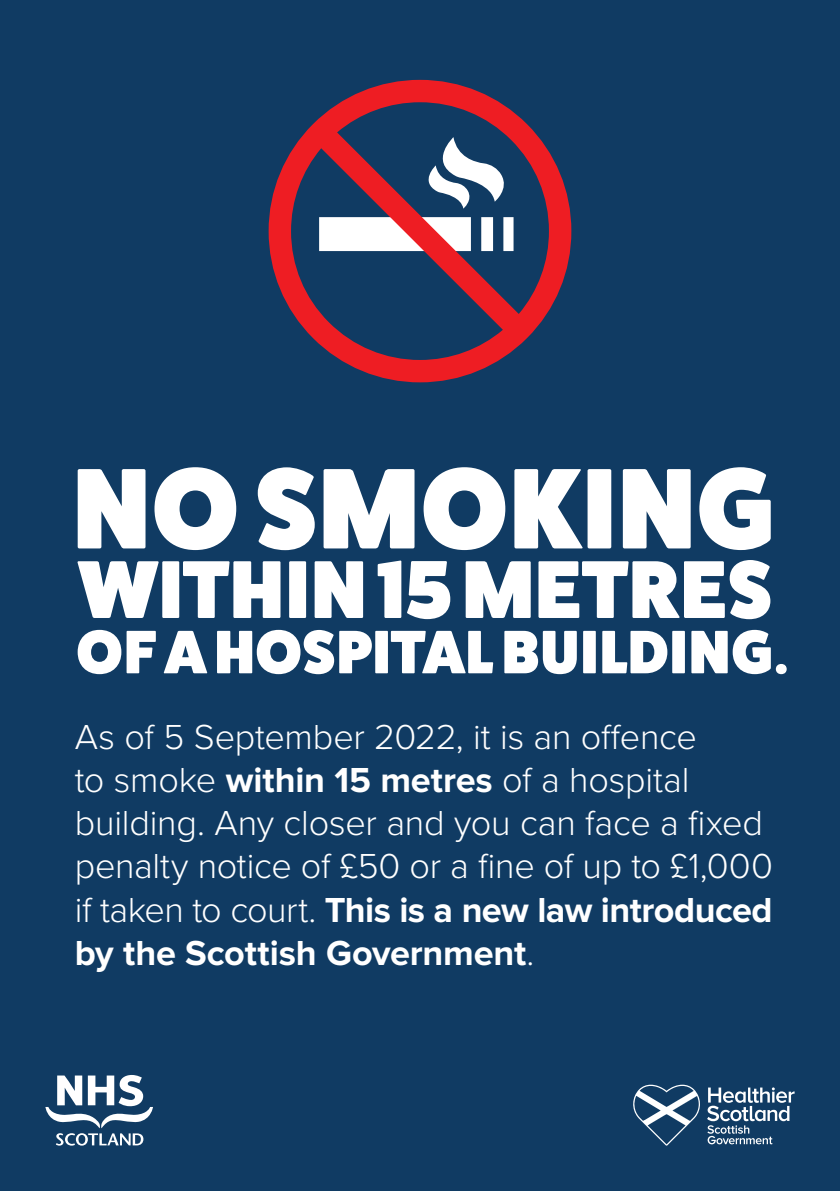
<style>
.page{position:relative;width:840px;height:1191px;background:#fff}
.page>*{position:absolute;margin:0;border:0;box-sizing:border-box;transform-origin:0 0}
.t1{font:800 115px "Fat Frank";letter-spacing:.015em;color:#fff}
.t2{font:800 82.2px "Fat Frank";letter-spacing:.02em;color:#fff}
.t3{font:800 61.6px "Fat Frank";letter-spacing:.02em;color:#fff}
.t4{font:300 36px/43.2px "Proxima Nova";letter-spacing:-.005em;color:#fff}
.s1{font-weight:700}
</style>
<div class="page">
<div style="left:0;top:0;width:839px;height:1191px;background:#103b63"></div>
<svg style="left:268px;top:80px;width:303px;height:302px"></svg>
<svg style="left:45px;top:1075px;width:108px;height:70px"></svg>
<svg style="left:633px;top:1084px;width:161px;height:61px"></svg>
<h1 class="t1" style="left:73px;top:444px;width:701px">NO SMOKING</h1>
<h2 class="t2" style="left:78px;top:543px;width:694px">WITHIN 15 METRES</h2>
<h3 class="t3" style="left:76px;top:617px;width:713px">OF A HOSPITAL BUILDING.</h3>
<p class="t4" style="left:75px;top:713px;width:699px">As of 5 September 2022, it is an offence<br>to smoke <span class="s1">within 15 metres</span> of a hospital building. Any closer and you can face a fixed penalty notice of £50 or a fine of up to £1,000 if taken to court. <span class="s1">This is a new law introduced by the Scottish Government</span>.</p>
</div>
